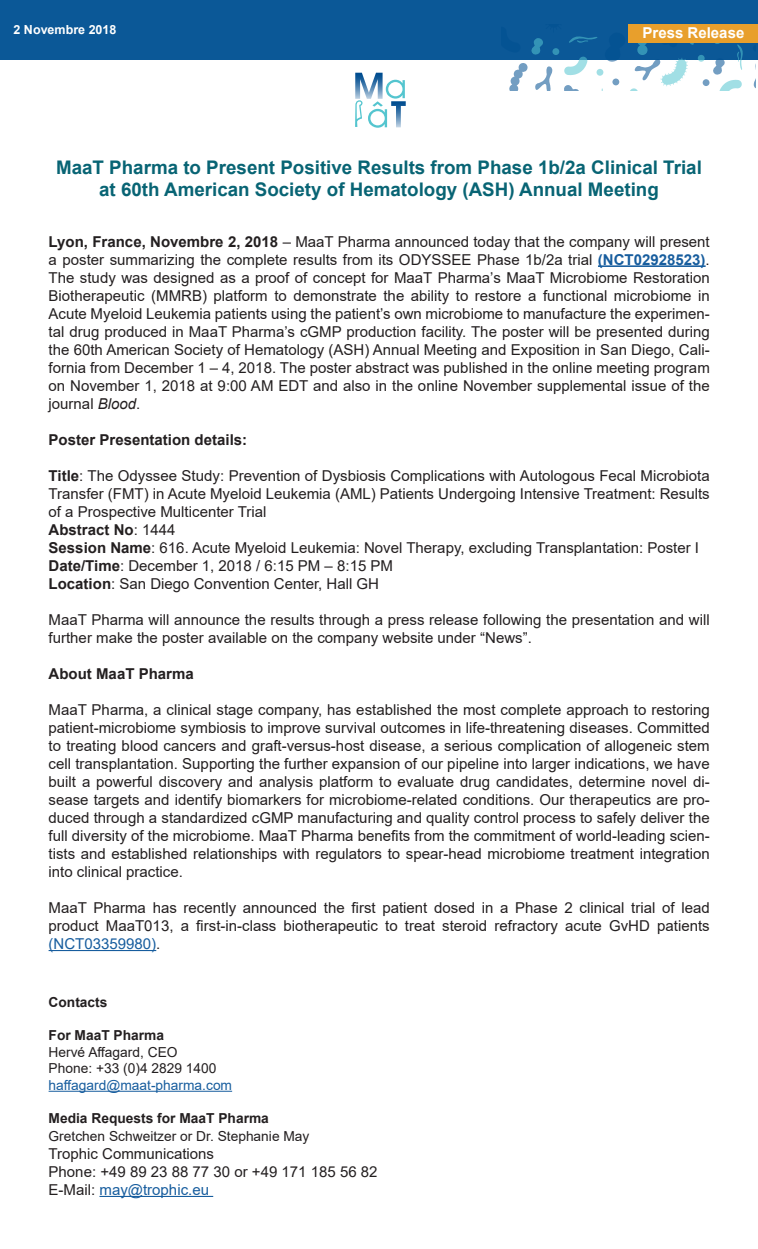
<style>
.page{position:relative;width:758px;height:1249px;background:#fff}
.page>*{position:absolute;margin:0;border:0;box-sizing:border-box;transform-origin:0 0}
.t1{font:700 18.75px/22.5px "Arial";color:#086474;text-align:center}
.t2{font:15px/18px "Arial";color:#231f20;text-align:justify}
.t3{font:700 15px "Arial";color:#231f20}
.t4{font:15px "Arial";color:#175d9e}
.t5{font:700 15px "Arial";color:#fff}
.t6{font:13.75px "Arial";color:#231f20}
.t7{font:700 13.75px "Arial";color:#231f20}
.t8{font:13.75px "Arial";color:#175d9e}
.t9{font:700 12.5px "Arial";color:#fff}
.s1{font-weight:700}
.s2{font-weight:700;color:#175d9e}
.s3{font-style:italic}
.s4{font-weight:400}
.s5{color:#175d9e}
.s6{color:#231f20}
</style>
<div class="page">
<div style="left:0;top:0;width:757px;height:59px;background:#0b5897"></div>
<svg style="left:697px;top:55px;width:7px;height:7px"></svg>
<svg style="left:702px;top:79px;width:7px;height:7px"></svg>
<svg style="left:501px;top:36px;width:198px;height:54px"></svg>
<svg style="left:705px;top:43px;width:50px;height:47px"></svg>
<div style="left:628px;top:24px;width:129px;height:19px;background:#e89f2c"></div>
<svg style="left:355px;top:73px;width:50px;height:55px"></svg>
<hr style="left:597px;top:265px;width:108px;height:2px;background:#175d9e">
<hr style="left:49px;top:949px;width:107px;height:2px;background:#175d9e">
<hr style="left:49px;top:1090px;width:183px;height:1px;background:#175d9e">
<hr style="left:99px;top:1195px;width:114px;height:1px;background:#175d9e">
<p class="t9" style="left:14px;top:21px;width:104px">2 Novembre 2018</p>
<p class="t5" style="left:642px;top:23px;width:103px">Press Release</p>
<p class="t1" style="left:56px;top:156px;width:647px">MaaT Pharma to Present Positive Results from Phase 1b/2a Clinical Trial at 60th American Society of Hematology (ASH) Annual Meeting</p>
<p class="t2" style="left:49px;top:232px;width:662px"><span class="s1">Lyon, France, Novembre 2, 2018</span> – MaaT Pharma announced today that the company will present a poster summarizing the complete results from its ODYSSEE Phase 1b/2a trial <span class="s2">(NCT02928523)</span>.<br>The study was designed as a proof of concept for MaaT Pharma’s MaaT Microbiome Restoration Biotherapeutic (MMRB) platform to demonstrate the ability to restore a functional microbiome in Acute Myeloid Leukemia patients using the patient’s own microbiome to manufacture the experimen&shy;tal drug produced in MaaT Pharma’s cGMP production facility. The poster will be presented during the 60th American Society of Hematology (ASH) Annual Meeting and Exposition in San Diego, Cali&shy;fornia from December 1 – 4, 2018. The poster abstract was published in the online meeting program on November 1, 2018 at 9:00 AM EDT and also in the online November supplemental issue of the journal <span class="s3">Blood</span>.</p>
<p class="t3" style="left:49px;top:429px;width:200px">Poster Presentation details:</p>
<p class="t2" style="left:49px;top:466px;width:662px"><span class="s1">Title</span>: The Odyssee Study: Prevention of Dysbiosis Complications with Autologous Fecal Microbiota Transfer (FMT) in Acute Myeloid Leukemia (AML) Patients Undergoing Intensive Treatment: Results of a Prospective Multicenter Trial</p>
<p class="t3" style="left:49px;top:519px;width:128px">Abstract No<span class="s4">: 1444</span></p>
<p class="t2" style="left:49px;top:538px;width:651px"><span class="s1">Session Name</span>: 616. Acute Myeloid Leukemia: Novel Therapy, excluding Transplantation: Poster I</p>
<p class="t2" style="left:49px;top:556px;width:346px"><span class="s1">Date/Time</span>: December 1, 2018 / 6:15 PM – 8:15 PM</p>
<p class="t2" style="left:49px;top:574px;width:332px"><span class="s1">Location</span>: San Diego Convention Center, Hall GH</p>
<p class="t2" style="left:49px;top:610px;width:662px">MaaT Pharma will announce the results through a press release following the presentation and will further make the poster available on the company website under “News”.</p>
<p class="t3" style="left:49px;top:663px;width:147px">About MaaT Pharma</p>
<p class="t2" style="left:49px;top:700px;width:662px">MaaT Pharma, a clinical stage company, has established the most complete approach to restoring patient-microbiome symbiosis to improve survival outcomes in life-threatening diseases. Committed to treating blood cancers and graft-versus-host disease, a serious complication of allogeneic stem cell transplantation. Supporting the further expansion of our pipeline into larger indications, we have built a powerful discovery and analysis platform to evaluate drug candidates, determine novel di&shy;sease targets and identify biomarkers for microbiome-related conditions. Our therapeutics are pro&shy;duced through a standardized cGMP manufacturing and quality control process to safely deliver the full diversity of the microbiome. MaaT Pharma benefits from the commitment of world-leading scien&shy;tists and established relationships with regulators to spear-head microbiome treatment integration into clinical practice.</p>
<p class="t2" style="left:49px;top:898px;width:662px">MaaT Pharma has recently announced the first patient dosed in a Phase 2 clinical trial of lead product MaaT013, a first-in-class biotherapeutic to treat steroid refractory acute GvHD patients <span class="s5">(NCT03359980)</span>.</p>
<p class="t7" style="left:49px;top:992px;width:60px">Contacts</p>
<p class="t7" style="left:49px;top:1025px;width:117px">For MaaT Pharma</p>
<p class="t6" style="left:49px;top:1042px;width:130px">Hervé Affagard, CEO</p>
<p class="t6" style="left:49px;top:1058px;width:169px">Phone: +33 (0)4 2829 1400</p>
<p class="t8" style="left:49px;top:1075px;width:185px">haffagard@maat-pharma.com</p>
<p class="t7" style="left:49px;top:1108px;width:222px">Media Requests for MaaT Pharma</p>
<p class="t6" style="left:49px;top:1126px;width:262px">Gretchen Schweitzer or Dr. Stephanie May</p>
<p class="t2" style="left:49px;top:1144px;width:167px">Trophic Communications</p>
<p class="t2" style="left:49px;top:1162px;width:330px">Phone: +49 89 23 88 77 30 or +49 171 185 56 82</p>
<p class="t4" style="left:49px;top:1179px;width:162px"><span class="s6">E-Mail:</span> may@trophic.eu</p>
</div>
